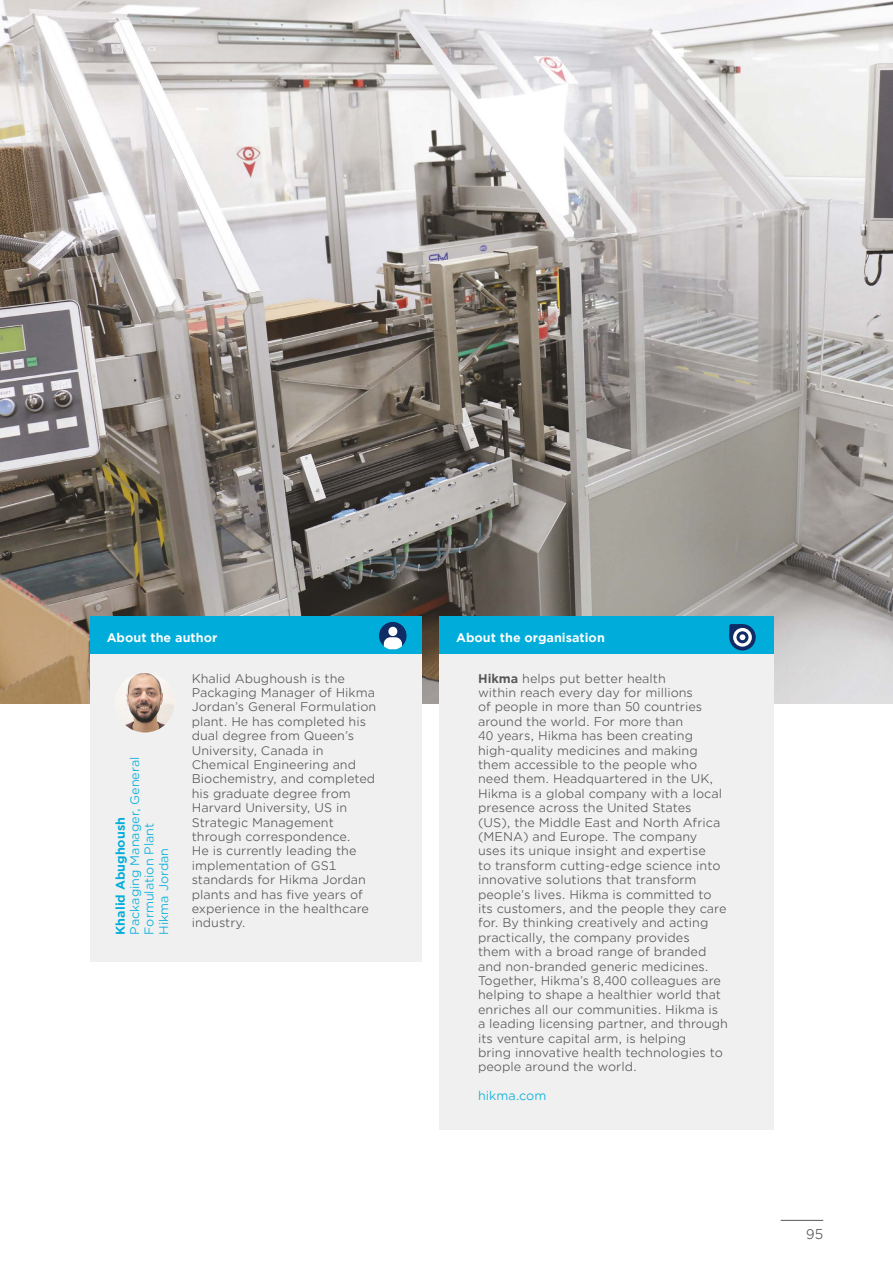
<style>
.page{position:relative;width:893px;height:1263px;background:#fff}
.page>*{position:absolute;margin:0;border:0;box-sizing:border-box;transform-origin:0 0}
.t1{font:13.5px "Gotham Office";color:#575756}
.t2{font:12px/14.4px "Gotham Office";color:#575756}
.t3{font:12px/14.4px "Gotham Office";color:#00adda}
.t4{font:700 12px "Gotham Office";color:#fff}
.t5{font:700 12px "Gotham Office";color:#00adda}
.s1{font-weight:700}
</style>
<div class="page">
<hr style="left:781px;top:1220px;width:42px;height:1px;background:#575756">
<img style="left:0;top:0;width:893px;height:703px">
<div style="left:90px;top:652px;width:331px;height:310px;background:#f0f0f0"></div>
<div style="left:439px;top:617px;width:335px;height:37px;background:#00adda"></div>
<div style="left:439px;top:654px;width:335px;height:476px;background:#f0f0f0"></div>
<div style="left:729px;top:624px;width:27px;height:26px;background:#102c66;border-radius:50%"></div>
<svg style="left:733px;top:628px;width:19px;height:19px"></svg>
<svg style="left:736px;top:631px;width:12px;height:12px"></svg>
<svg style="left:729px;top:624px;width:16px;height:16px"></svg>
<div style="left:90px;top:616px;width:331px;height:38px;background:#00adda"></div>
<svg style="left:379px;top:622px;width:28px;height:27px"></svg>
<div style="left:388px;top:627px;width:9px;height:9px;background:#fff;border-radius:4px"></div>
<img style="left:115px;top:673px;width:60px;height:59px;border-radius:30px">
<p class="t4" style="left:107px;top:629px;width:112px">About the author</p>
<p class="t2" style="left:192px;top:671px;width:186px">Khalid Abughoush is the<br>Packaging Manager of Hikma<br>Jordan’s General Formulation plant. He has completed his dual degree from Queen’s<br>University, Canada in<br>Chemical Engineering and<br>Biochemistry, and completed his graduate degree from<br>Harvard University, US in<br>Strategic Management through correspondence.<br>He is currently leading the implementation of GS1 standards for Hikma Jordan plants and has five years of experience in the healthcare industry.</p>
<p class="t3" style="left:127px;top:935px;width:180px;rotate:-90deg">Packaging Manager, General<br>Formulation Plant</p>
<p class="t5" style="left:112px;top:935px;width:119px;rotate:-90deg">Khalid Abughoush</p>
<p class="t3" style="left:156px;top:935px;width:88px;rotate:-90deg">Hikma Jordan</p>
<p class="t4" style="left:456px;top:629px;width:150px">About the organisation</p>
<p class="t2" style="left:478px;top:671px;width:251px"><span class="s1">Hikma</span> helps put better health<br>within reach every day for millions<br>of people in more than 50 countries around the world. For more than<br>40 years, Hikma has been creating high-quality medicines and making them accessible to the people who need them. Headquartered in the UK, Hikma is a global company with a local presence across the United States<br>(US), the Middle East and North Africa (MENA) and Europe. The company uses its unique insight and expertise<br>to transform cutting-edge science into innovative solutions that transform people’s lives. Hikma is committed to its customers, and the people they care for. By thinking creatively and acting practically, the company provides<br>them with a broad range of branded and non-branded generic medicines.<br>Together, Hikma’s 8,400 colleagues are helping to shape a healthier world that enriches all our communities. Hikma is a leading licensing partner, and through its venture capital arm, is helping<br>bring innovative health technologies to people around the world.</p>
<p class="t3" style="left:478px;top:1088px;width:70px">hikma.com</p>
<p class="t1" style="left:806px;top:1225px;width:19px">95</p>
</div>
